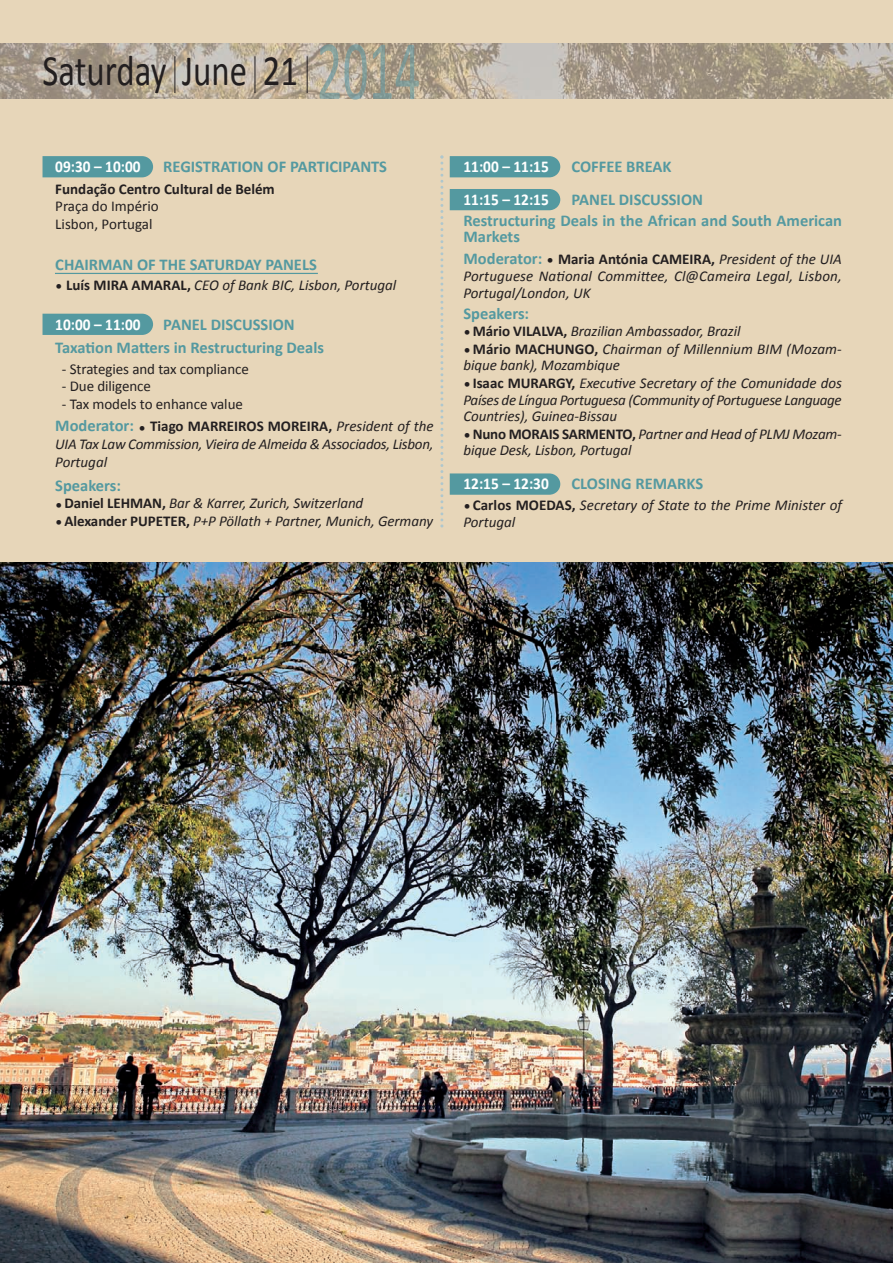
<style>
.page{position:relative;width:893px;height:1263px;background:#fff}
.page>*{position:absolute;margin:0;border:0;box-sizing:border-box;transform-origin:0 0}
.t1{font:43.5px "Calibri";color:#231f20;scale:.8 1}
.t2{font:700 16.5px/23px "Calibri";color:#5499a0}
.t3{font:700 16.5px "Calibri";color:#fff;scale:.93 1}
.t4{font:italic 15px/16.5px "Calibri";letter-spacing:-.005em;color:#231f20}
.t5{font:15px/17.5px "Calibri";letter-spacing:-.005em;color:#231f20}
.t6{font:700 15px "Calibri";color:#231f20}
.s1{font-style:normal}
.s2{font-weight:700;font-style:normal}
.s3{font-weight:700;font-size:16.5px;color:#5499a0}
.s4{font-weight:700}
.s5{font-style:italic}
.s6{font-weight:700;font-style:normal;font-size:16.5px;color:#5499a0}
</style>
<div class="page">
<div style="left:0;top:0;width:893px;height:1006px;background:#e7d6b9"></div>
<img style="left:0;top:43px;width:893px;height:56px">
<hr style="left:320px;top:99px;width:99px;height:1px;background:#94aea9">
<img style="left:320px;top:44px;width:99px;height:55px">
<hr style="left:175px;top:56px;width:1px;height:37px;background:#231f20">
<hr style="left:255px;top:56px;width:1px;height:37px;background:#231f20">
<hr style="left:307px;top:56px;width:1px;height:37px;background:#231f20">
<img style="left:0;top:562px;width:893px;height:701px">
<svg style="left:43px;top:156px;width:110px;height:21px;background:#579aa0"></svg>
<div style="left:43px;top:314px;width:110px;height:21px;background:#5499a0"></div>
<svg style="left:440px;top:155px;width:3px;height:372px"></svg>
<div style="left:450px;top:189px;width:110px;height:21px;background:#5499a0"></div>
<div style="left:450px;top:156px;width:110px;height:21px;background:#5499a0"></div>
<svg style="left:450px;top:473px;width:110px;height:22px;background:#5b9ca1"></svg>
<hr style="left:55px;top:273px;width:263px;height:1px;background:#5499a0">
<h1 class="t1" style="left:43px;top:44px;width:321px">Saturday June 21</h1>
<p class="t3" style="left:55px;top:156px;width:93px">09:30 – 10:00</p>
<p class="t2" style="left:163px;top:155px;width:225px">REGISTRATION OF PARTICIPANTS</p>
<p class="t6" style="left:55px;top:180px;width:221px">Fundação Centro Cultural de Belém</p>
<p class="t5" style="left:55px;top:198px;width:105px">Praça do Império<br>Lisbon, Portugal</p>
<p class="t2" style="left:55px;top:252px;width:263px">CHAIRMAN OF THE SATURDAY PANELS</p>
<p class="t4" style="left:55px;top:277px;width:343px"><span class="s1">•</span> <span class="s2">Luís MIRA AMARAL,</span> CEO of Bank BIC, Lisbon, Portugal</p>
<p class="t3" style="left:55px;top:314px;width:93px">10:00 – 11:00</p>
<p class="t2" style="left:55px;top:313px;width:270px;text-indent:108px">PANEL DISCUSSION<br>Taxation Matters in Restructuring Deals</p>
<p class="t5" style="left:62px;top:360px;width:189px">- Strategies and tax compliance</p>
<p class="t5" style="left:62px;top:377px;width:91px">- Due diligence</p>
<p class="t5" style="left:55px;top:393px;width:380px;line-height:22.2px;text-indent:7px">- Tax models to enhance value<br><span class="s3">Moderator:</span> • <span class="s4">Tiago MARREIROS MOREIRA,</span> <span class="s5">President of the</span></p>
<p class="t4" style="left:55px;top:435px;width:380px;line-height:18px">UIA Tax Law Commission, Vieira de Almeida &amp; Associados, Lisbon,<br>Portugal</p>
<p class="t2" style="left:55px;top:474px;width:67px">Speakers:</p>
<p class="t4" style="left:55px;top:495px;width:310px"><span class="s1">•</span><span class="s2">Daniel LEHMAN,</span> Bar &amp; Karrer, Zurich, Switzerland</p>
<p class="t4" style="left:55px;top:513px;width:379px"><span class="s1">•</span><span class="s2">Alexander PUPETER,</span> P+P Pöllath + Partner, Munich, Germany</p>
<p class="t3" style="left:463px;top:156px;width:93px">11:00 – 11:15</p>
<p class="t2" style="left:571px;top:155px;width:102px">COFFEE BREAK</p>
<p class="t3" style="left:463px;top:189px;width:93px">11:15 – 12:15</p>
<p class="t2" style="left:463px;top:189px;width:380px;line-height:20.7px;text-indent:108px">PANEL DISCUSSION<br>Restructuring Deals in the African and South American</p>
<p class="t2" style="left:463px;top:225px;width:58px">Markets</p>
<p class="t4" style="left:463px;top:250px;width:380px;line-height:17.2px;text-align:justify"><span class="s6">Moderator:</span> <span class="s1">•</span> <span class="s2">Maria Antónia CAMEIRA,</span> President of the UIA Portuguese National Committee, Cl@Cameira Legal, Lisbon, Portugal/London, UK</p>
<p class="t2" style="left:463px;top:302px;width:67px">Speakers:</p>
<p class="t4" style="left:463px;top:323px;width:278px"><span class="s1">•</span><span class="s2">Mário VILALVA,</span> Brazilian Ambassador, Brazil</p>
<p class="t4" style="left:463px;top:340px;width:380px"><span class="s1">•</span><span class="s2">Mário MACHUNGO,</span> Chairman of Millennium BIM (Mozam - bique bank), Mozambique</p>
<p class="t4" style="left:463px;top:375px;width:380px;text-align:justify"><span class="s1">•</span><span class="s2">Isaac MURARGY,</span> Executive Secretary of the Comunidade dos Países de Língua Portuguesa (Community of Portuguese Language Countries), Guinea-Bissau</p>
<p class="t4" style="left:463px;top:425px;width:380px"><span class="s1">•</span><span class="s2">Nuno MORAIS SARMENTO,</span> Partner and Head of PLMJ Mozam - bique Desk, Lisbon, Portugal</p>
<p class="t3" style="left:463px;top:474px;width:93px">12:15 – 12:30</p>
<p class="t2" style="left:571px;top:472px;width:133px">CLOSING REMARKS</p>
<p class="t4" style="left:463px;top:497px;width:380px"><span class="s1">•</span><span class="s2">Carlos MOEDAS,</span> Secretary of State to the Prime Minister of<br>Portugal</p>
</div>
